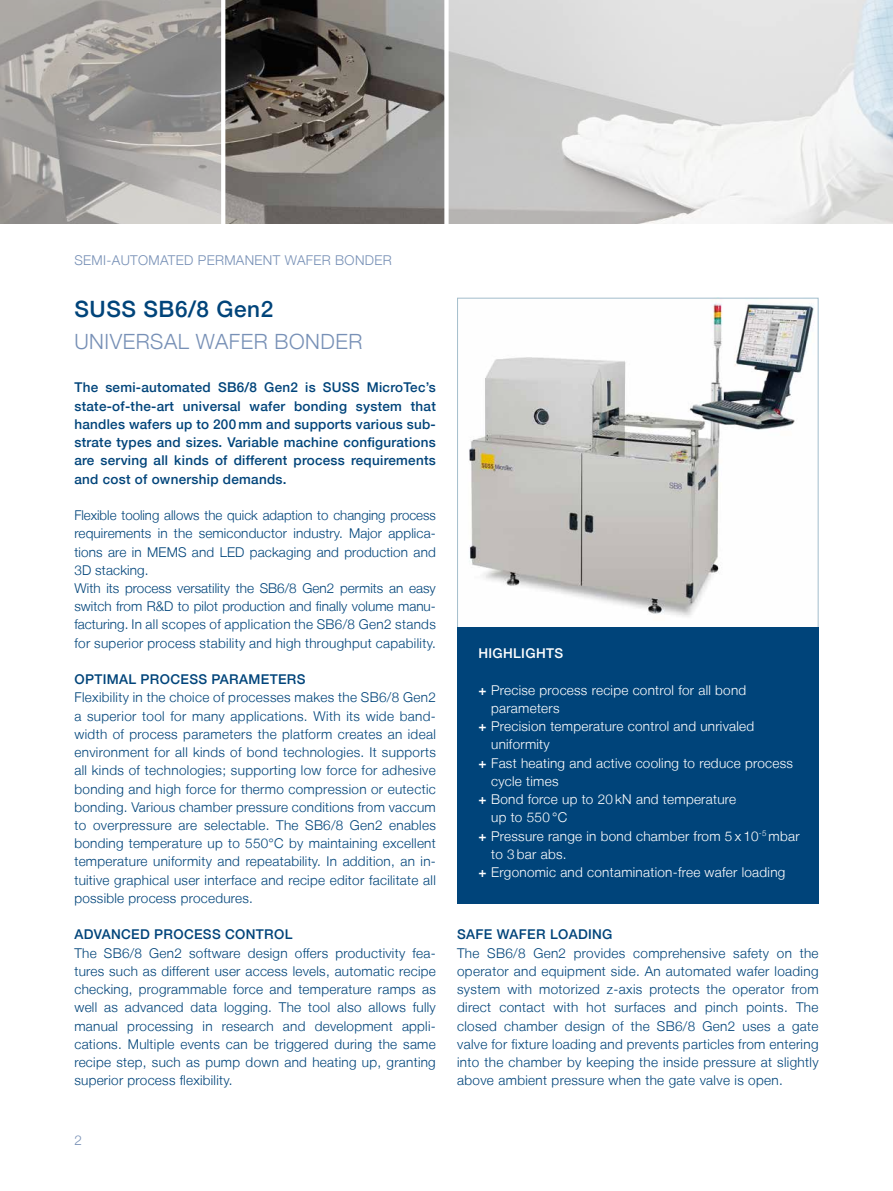
<style>
.page{position:relative;width:893px;height:1191px;background:#fff}
.page>*{position:absolute;margin:0;border:0;box-sizing:border-box;transform-origin:0 0}
.t1{font:500 22.5px "Helvetica Neue LT";letter-spacing:.025em;color:#00447a}
.t2{font:300 21px "Helvetica Neue LT";letter-spacing:.025em;color:#7790b6}
.t3{font:300 13.5px/18.3px "Helvetica Neue LT";letter-spacing:.01em;color:#00447a;text-align:justify}
.t4{font:500 13.5px/18.3px "Helvetica Neue LT";letter-spacing:.025em;color:#00447a;text-align:justify}
.t5{font:300 13.5px "Helvetica Neue LT";letter-spacing:.02em;color:#fff}
.t6{font:300 13.5px "Helvetica Neue LT";letter-spacing:.025em;color:#7790b6}
.t7{font:500 13.5px "Helvetica Neue LT";letter-spacing:.025em;color:#fff}
.s1{font-weight:500}
</style>
<div class="page">
<img style="left:0;top:0;width:893px;height:223px">
<img style="left:225px;top:0;width:219px;height:223px">
<div style="left:444px;top:0;width:5px;height:225px;background:#fff"></div>
<hr style="left:221px;top:0;width:4px;height:225px;background:#fff">
<img style="left:469px;top:302px;width:346px;height:315px">
<div style="left:457px;top:627px;width:362px;height:277px;background:#00447a"></div>
<p class="t6" style="left:74px;top:252px;width:319px">SEMI-AUTOMATED PERMANENT WAFER BONDER</p>
<h1 class="t1" style="left:74px;top:295px;width:200px">SUSS SB6/8 Gen2</h1>
<h2 class="t2" style="left:74px;top:328px;width:290px">UNIVERSAL WAFER BONDER</h2>
<p class="t4" style="left:74px;top:378px;width:363px">The semi-automated SB6/8 Gen2 is SUSS MicroTec’s state-of-the-art universal wafer bonding system that handles wafers up to 200 mm and supports various sub&shy;strate types and sizes. Variable machine configurations are serving all kinds of different process requirements and cost of ownership demands.</p>
<p class="t3" style="left:74px;top:506px;width:363px;text-align:left">Flexible tooling allows the quick adaption to changing process requirements in the semiconductor industry. Major applica&shy;tions are in MEMS and LED packaging and production and 3D stacking.<br>With its process versatility the SB6/8 Gen2 permits an easy switch from R&amp;D to pilot production and finally volume manu&shy;facturing. In all scopes of application the SB6/8 Gen2 stands for superior process stability and high throughput capability.</p>
<p class="t4" style="left:74px;top:670px;width:233px">OPTIMAL PROCESS PARAMETERS</p>
<p class="t3" style="left:74px;top:688px;width:363px">Flexibility in the choice of processes makes the SB6/8 Gen2 a superior tool for many applications. With its wide band&shy;width of process parameters the platform creates an ideal environment for all kinds of bond technologies. It supports all kinds of technologies; supporting low force for adhesive bonding and high force for thermo compression or eutectic bonding. Various chamber pressure conditions from vaccum to overpressure are selectable. The SB6/8 Gen2 enables bonding temperature up to 550°C by maintaining excellent temperature uniformity and repeatability. In addition, an in&shy;tuitive graphical user interface and recipe editor facilitate all possible process procedures.</p>
<p class="t4" style="left:74px;top:925px;width:220px">ADVANCED PROCESS CONTROL</p>
<p class="t3" style="left:74px;top:943px;width:363px">The SB6/8 Gen2 software design offers productivity fea&shy;tures such as different user access levels, automatic recipe checking, programmable force and temperature ramps as well as advanced data logging. The tool also allows fully manual processing in research and development appli&shy;cations. Multiple events can be triggered during the same recipe step, such as pump down and heating up, granting superior process flexibility.</p>
<p class="t6" style="left:74px;top:1131px;width:9px">2</p>
<p class="t7" style="left:478px;top:645px;width:86px">HIGHLIGHTS</p>
<p class="t5" style="left:478px;top:681px;width:269px"><span class="s1">+</span> Precise process recipe control for all bond</p>
<p class="t5" style="left:491px;top:700px;width:70px">parameters</p>
<p class="t5" style="left:478px;top:718px;width:277px"><span class="s1">+</span> Precision temperature control and unrivaled</p>
<p class="t5" style="left:491px;top:736px;width:60px">uniformity</p>
<p class="t5" style="left:478px;top:754px;width:316px"><span class="s1">+</span> Fast heating and active cooling to reduce process</p>
<p class="t5" style="left:491px;top:773px;width:69px">cycle times</p>
<p class="t5" style="left:478px;top:791px;width:259px"><span class="s1">+</span> Bond force up to 20 kN and temperature</p>
<p class="t5" style="left:491px;top:809px;width:78px">up to 550 °C</p>
<p class="t5" style="left:478px;top:827px;width:323px"><span class="s1">+</span> Pressure range in bond chamber from 5 x 10<sup>-5</sup> mbar</p>
<p class="t5" style="left:491px;top:845px;width:77px">to 3 bar abs.</p>
<p class="t5" style="left:478px;top:864px;width:309px"><span class="s1">+</span> Ergonomic and contamination-free wafer loading</p>
<p class="t4" style="left:457px;top:925px;width:157px">SAFE WAFER LOADING</p>
<p class="t3" style="left:457px;top:943px;width:363px">The SB6/8 Gen2 provides comprehensive safety on the operator and equipment side. An automated wafer loading system with motorized z-axis protects the operator from direct contact with hot surfaces and pinch points. The closed chamber design of the SB6/8 Gen2 uses a gate valve for fixture loading and prevents particles from entering into the chamber by keeping the inside pressure at slightly above ambient pressure when the gate valve is open.</p>
</div>
